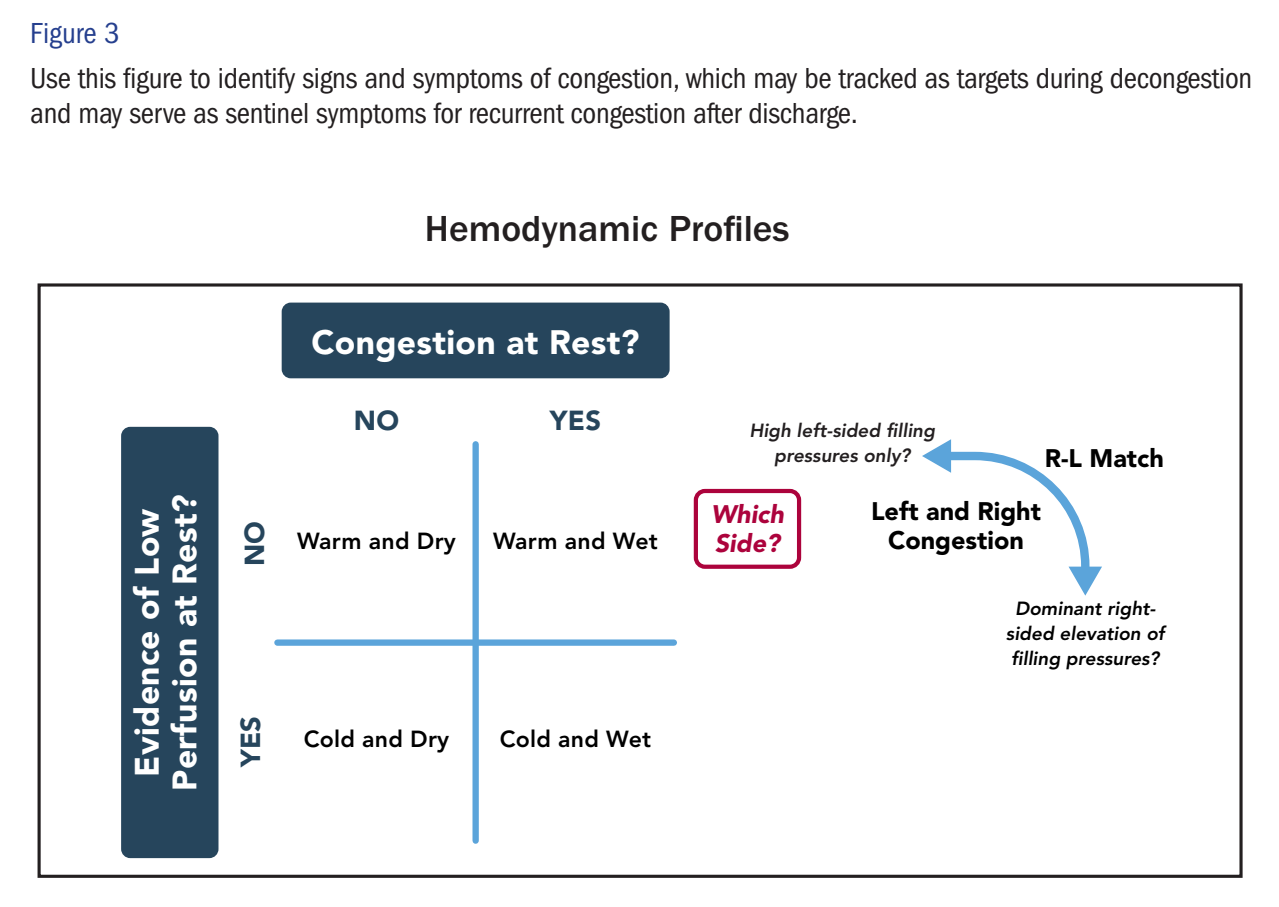
<style>
.page{position:relative;width:1279px;height:907px;background:#fff}
.page>*{position:absolute;margin:0;border:0;box-sizing:border-box;transform-origin:0 0}
.t1{font:500 37.5px "ITC Franklin Gothic Std";color:#231f20}
.t2{font:900 33.5px/37.8px "Avenir";letter-spacing:.01em;color:#fff;text-align:center}
.Body_Copy{font:condensed 30px/35px "ITC Franklin Gothic Std";letter-spacing:-.01em;color:#231f20}
.Body_Copy-2{font:condensed 30px "ITC Franklin Gothic Std";color:#253f8e}
.t3{font:900 27.25px "Avenir";letter-spacing:.01em;color:#26455c}
.t4{font:900 25.25px/29.5px "Avenir";color:#000;text-align:center}
.t5{font:italic 900 25.25px/29.5px "Avenir";color:#ac033c}
.t6{font:800 23px "Avenir";letter-spacing:.01em;color:#000}
.t7{font:italic 800 19px/25.2px "Avenir";color:#000;text-align:center}
.t8{font:italic 800 19px/25.2px "Avenir";color:#231f20;text-align:center}
</style>
<div class="page">
<div style="left:281px;top:302px;width:388px;height:76px;background:#26455c;border-radius:9px"></div>
<div style="left:693px;top:489px;width:108px;height:80px;border:4px solid #ac033c;border-radius:9px"></div>
<div style="left:121px;top:427px;width:97px;height:431px;background:#26455c;border-radius:9px"></div>
<div style="left:277px;top:639px;width:396px;height:6px;background:#5ba4da"></div>
<div style="left:472px;top:444px;width:6px;height:396px;background:#5ba4da"></div>
<svg style="left:922px;top:439px;width:179px;height:156px"></svg>
<div style="left:38px;top:283px;width:1204px;height:594px;border:3px solid #231f20"></div>
<p class="Body_Copy-2" style="left:30px;top:17px;width:91px">Figure 3</p>
<p class="Body_Copy" style="left:30px;top:61px;width:1223px">Use this figure to identify signs and symptoms of congestion, which may be tracked as targets during decongestion and may serve as sentinel symptoms for recurrent congestion after discharge.</p>
<p class="t1" style="left:425px;top:208px;width:366px">Hemodynamic Profiles</p>
<p class="t2" style="left:128px;top:790px;width:298px;rotate:-90deg">Evidence of Low<br>Perfusion at Rest?</p>
<p class="t2" style="left:311px;top:323px;width:329px">Congestion at Rest?</p>
<p class="t3" style="left:354px;top:403px;width:47px">NO</p>
<p class="t3" style="left:550px;top:403px;width:53px">YES</p>
<p class="t3" style="left:238px;top:566px;width:47px;rotate:-90deg">NO</p>
<p class="t6" style="left:297px;top:527px;width:160px">Warm and Dry</p>
<p class="t6" style="left:493px;top:527px;width:166px">Warm and Wet</p>
<p class="t3" style="left:234px;top:767px;width:53px;rotate:-90deg">YES</p>
<p class="t6" style="left:304px;top:725px;width:147px">Cold and Dry</p>
<p class="t6" style="left:499px;top:725px;width:153px">Cold and Wet</p>
<p class="t8" style="left:749px;top:418px;width:187px">High left-sided filling pressures only?</p>
<p class="t4" style="left:1044px;top:444px;width:120px">R-L Match</p>
<p class="t5" style="left:711px;top:499px;width:74px">Which<br>Side?</p>
<p class="t4" style="left:870px;top:496px;width:171px">Left and Right<br>Congestion</p>
<p class="t7" style="left:1005px;top:595px;width:160px">Dominant right&shy;sided elevation of filling pressures?</p>
</div>
